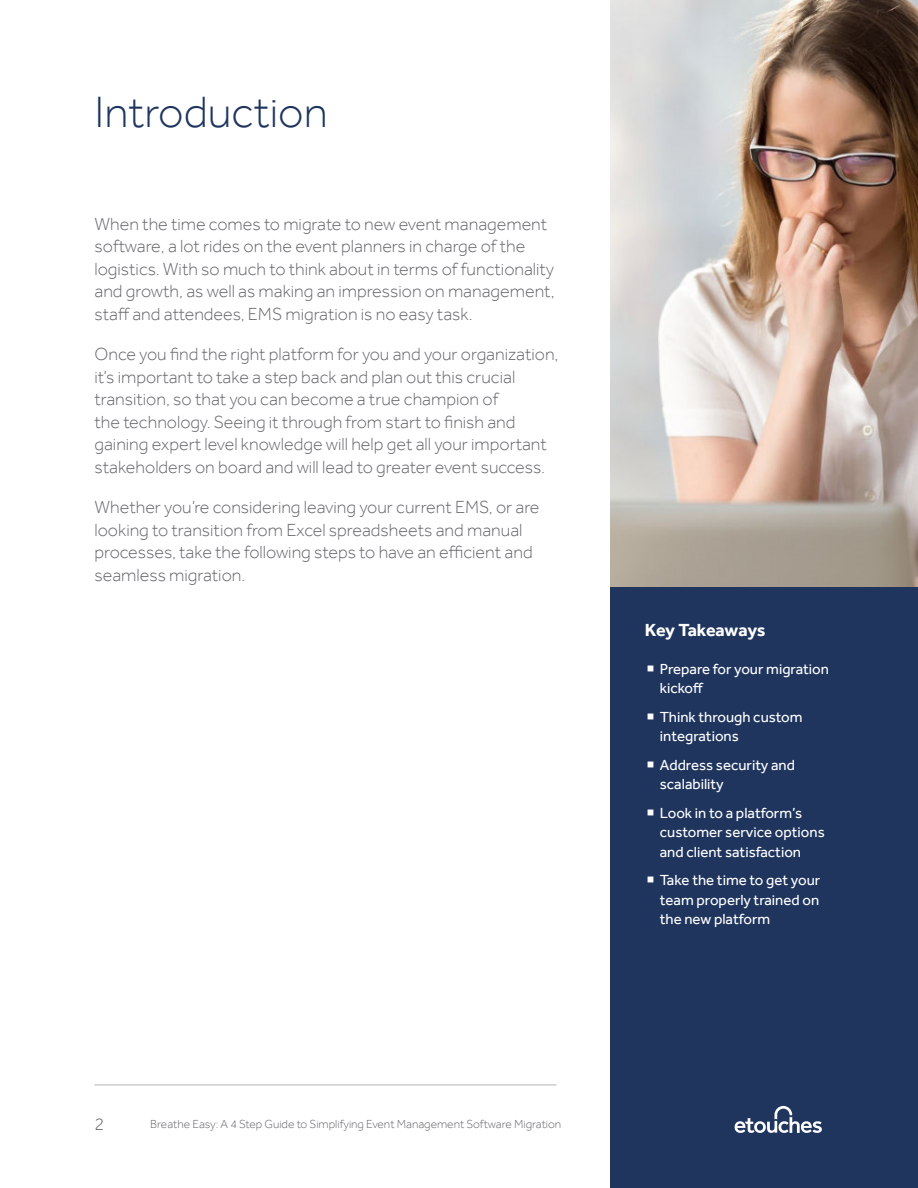
<style>
.page{position:relative;width:918px;height:1188px;background:#fff}
.page>*{position:absolute;margin:0;border:0;box-sizing:border-box;transform-origin:0 0}
.t1{font:300 45px "Effra";color:#1f355e}
.t2{font:300 18px/22.5px "Effra";color:#646569}
.t3{font:700 18px "Effra";letter-spacing:-.02em;color:#fff}
.t4{font:15px/19.5px "Effra";color:#fff}
.t5{font:300 12px "Effra";color:#646569}
</style>
<div class="page">
<hr style="left:94px;top:1085px;width:462px;height:1px;background:#b3b2b1">
<img style="left:610px;top:0;width:308px;height:588px">
<div style="left:610px;top:588px;width:308px;height:600px;background:#1f355e"></div>
<svg style="left:735px;top:1106px;width:87px;height:27px"></svg>
<h1 class="t1" style="left:94px;top:87px;width:235px">Introduction</h1>
<p class="t2" style="left:94px;top:212px;width:462px">When the time comes to migrate to new event management software, a lot rides on the event planners in charge of the logistics. With so much to think about in terms of functionality and growth, as well as making an impression on management, staff and attendees, EMS migration is no easy task.</p>
<p class="t2" style="left:94px;top:343px;width:466px">Once you find the right platform for you and your organization, it’s important to take a step back and plan out this crucial transition, so that you can become a true champion of<br>the technology. Seeing it through from start to finish and gaining expert level knowledge will help get all your important stakeholders on board and will lead to greater event success.</p>
<p class="t2" style="left:94px;top:496px;width:447px">Whether you’re considering leaving your current EMS, or are looking to transition from Excel spreadsheets and manual processes, take the following steps to have an efficient and seamless migration.</p>
<p class="t2" style="left:94px;top:1112px;width:11px">2</p>
<p class="t5" style="left:150px;top:1117px;width:413px">Breathe Easy: A 4 Step Guide to Simplifying Event Management Software Migration</p>
<p class="t3" style="left:645px;top:619px;width:122px">Key Takeaways</p>
<p class="t4" style="left:660px;top:659px;width:171px;text-indent:-14px">○ Prepare for your migration kickoff</p>
<p class="t4" style="left:660px;top:707px;width:144px;text-indent:-14px">○ Think through custom integrations</p>
<p class="t4" style="left:660px;top:755px;width:137px;text-indent:-14px">○ Address security and scalability</p>
<p class="t4" style="left:660px;top:803px;width:166px;text-indent:-14px">○ Look in to a platform’s customer service options and client satisfaction</p>
<p class="t4" style="left:660px;top:870px;width:162px;text-align:justify;text-indent:-14px">○ Take the time to get your team properly trained on the new platform</p>
</div>
